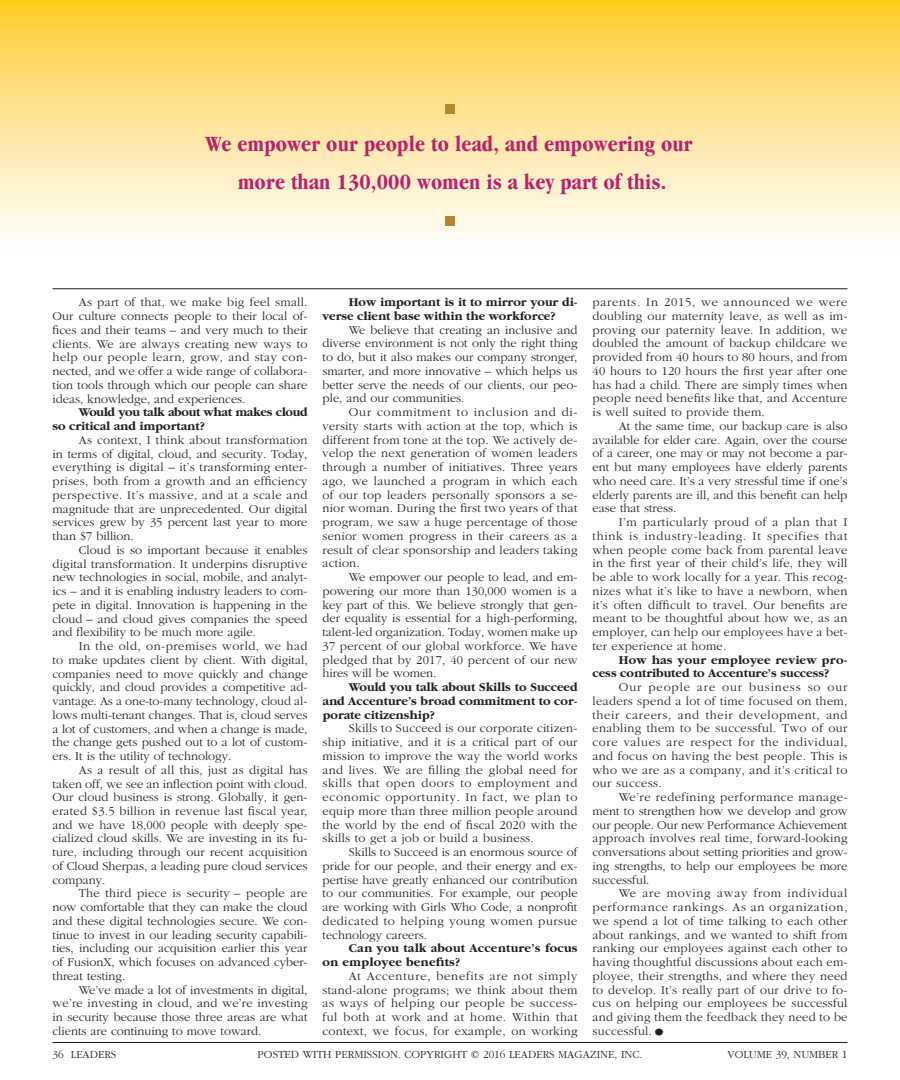
<style>
.page{position:relative;width:900px;height:1080px;background:#fff}
.page>*{position:absolute;margin:0;border:0;box-sizing:border-box;transform-origin:0 0}
.t1{font:700 condensed 22.5px/37.5px "Garamond";letter-spacing:.01em;color:#bf1e6d;text-align:center}
.t2{font:300 12.5px/13.8px "Garamond";color:#231f20;text-align:justify}
.t3{font:700 12.5px/13.8px "Garamond";color:#231f20}
.t4{font:700 12.5px/13.8px "Garamond";letter-spacing:-.02em;color:#231f20}
.t5{font:700 12.5px/13.8px "Garamond";letter-spacing:.02em;color:#231f20}
.t6{font:300 11.25px "Garamond";color:#231f20}
.s1{font-size:22.5px}
</style>
<div class="page">
<svg style="left:0;top:0;width:900px;height:238px"></svg>
<div style="left:445px;top:104px;width:10px;height:10px;background:#b2882f"></div>
<div style="left:445px;top:216px;width:10px;height:10px;background:#b2882f"></div>
<hr style="left:52px;top:288px;width:796px;height:1px;background:#231f20">
<hr style="left:52px;top:1042px;width:796px;height:1px;background:#231f20">
<h1 class="t1" style="left:206px;top:125px;width:489px">We empower our people to lead, and empowering our more than 130,000 women is a key part of this.</h1>
<p class="t2" style="left:52px;top:296px;width:257px;text-indent:26px">As part of that, we make big feel small.<br>Our culture connects people to their local of&shy;fices and their teams – and very much to their clients. We are always creating new ways to help our people learn, grow, and stay con&shy;nected, and we offer a wide range of collabora&shy;tion tools through which our people can share ideas, knowledge, and experiences.</p>
<p class="t4" style="left:52px;top:406px;width:257px;text-indent:26px">Would you talk about what makes cloud so critical and important?</p>
<p class="t2" style="left:52px;top:433px;width:257px;text-indent:26px">As context, I think about transformation in terms of digital, cloud, and security. Today, everything is digital – it’s transforming enter&shy;prises, both from a growth and an efficiency perspective. It’s massive, and at a scale and magnitude that are unprecedented. Our digital services grew by 35 percent last year to more than $7 billion.</p>
<p class="t2" style="left:52px;top:543px;width:257px;text-indent:26px">Cloud is so important because it enables digital transformation. It underpins disruptive new technologies in social, mobile, and analyt&shy;ics – and it is enabling industry leaders to com&shy;pete in digital. Innovation is happening in the cloud – and cloud gives companies the speed and flexibility to be much more agile.</p>
<p class="t2" style="left:52px;top:639px;width:257px;text-indent:26px">In the old, on-premises world, we had to make updates client by client. With digital, companies need to move quickly and change quickly, and cloud provides a competitive ad&shy;vantage. As a one-to-many technology, cloud al&shy;lows multi-tenant changes. That is, cloud serves a lot of customers, and when a change is made, the change gets pushed out to a lot of custom&shy;ers. It is the utility of technology.</p>
<p class="t2" style="left:52px;top:763px;width:257px;text-indent:26px">As a result of all this, just as digital has taken off, we see an inflection point with cloud.<br>Our cloud business is strong. Globally, it gen&shy;erated $3.5 billion in revenue last fiscal year, and we have 18,000 people with deeply spe&shy;cialized cloud skills. We are investing in its fu&shy;ture, including through our recent acquisition of Cloud Sherpas, a leading pure cloud services company.</p>
<p class="t2" style="left:52px;top:887px;width:257px;text-indent:26px">The third piece is security – people are now comfortable that they can make the cloud and these digital technologies secure. We con&shy;tinue to invest in our leading security capabili&shy;ties, including our acquisition earlier this year of FusionX, which focuses on advanced cyber&shy;threat testing.</p>
<p class="t2" style="left:52px;top:983px;width:257px;text-indent:26px">We’ve made a lot of investments in digital, we’re investing in cloud, and we’re investing in security because those three areas are what clients are continuing to move toward.</p>
<p class="t3" style="left:322px;top:296px;width:257px;text-indent:26px">How important is it to mirror your di&shy;verse client base within the workforce?</p>
<p class="t2" style="left:322px;top:323px;width:257px;text-indent:26px">We believe that creating an inclusive and diverse environment is not only the right thing to do, but it also makes our company stronger, smarter, and more innovative – which helps us better serve the needs of our clients, our peo&shy;ple, and our communities.</p>
<p class="t2" style="left:322px;top:406px;width:257px;text-indent:26px">Our commitment to inclusion and di&shy;versity starts with action at the top, which is different from tone at the top. We actively de&shy;velop the next generation of women leaders through a number of initiatives. Three years ago, we launched a program in which each of our top leaders personally sponsors a se&shy;nior woman. During the first two years of that program, we saw a huge percentage of those senior women progress in their careers as a result of clear sponsorship and leaders taking action.</p>
<p class="t2" style="left:322px;top:571px;width:257px;text-indent:26px">We empower our people to lead, and em&shy;powering our more than 130,000 women is a key part of this. We believe strongly that gen&shy;der equality is essential for a high-performing, talent-led organization. Today, women make up 37 percent of our global workforce. We have pledged that by 2017, 40 percent of our new hires will be women.</p>
<p class="t3" style="left:322px;top:681px;width:257px;text-align:justify;text-indent:26px">Would you talk about Skills to Succeed and Accenture’s broad commitment to cor&shy;porate citizenship?</p>
<p class="t2" style="left:322px;top:722px;width:257px;text-indent:26px">Skills to Succeed is our corporate citizen&shy;ship initiative, and it is a critical part of our mission to improve the way the world works and lives. We are filling the global need for skills that open doors to employment and economic opportunity. In fact, we plan to equip more than three million people around the world by the end of fiscal 2020 with the skills to get a job or build a business.</p>
<p class="t2" style="left:322px;top:846px;width:257px;text-indent:26px">Skills to Succeed is an enormous source of pride for our people, and their energy and ex&shy;pertise have greatly enhanced our contribution to our communities. For example, our people are working with Girls Who Code, a nonprofit dedicated to helping young women pursue technology careers.</p>
<p class="t5" style="left:322px;top:942px;width:257px;text-indent:26px">Can you talk about Accenture’s focus on employee benefits?</p>
<p class="t2" style="left:322px;top:969px;width:257px;text-indent:26px">At Accenture, benefits are not simply stand-alone programs; we think about them as ways of helping our people be success&shy;ful both at work and at home. Within that context, we focus, for example, on working</p>
<p class="t2" style="left:592px;top:296px;width:257px">parents. In 2015, we announced we were doubling our maternity leave, as well as im&shy;proving our paternity leave. In addition, we doubled the amount of backup childcare we provided from 40 hours to 80 hours, and from 40 hours to 120 hours the first year after one has had a child. There are simply times when people need benefits like that, and Accenture is well suited to provide them.</p>
<p class="t2" style="left:592px;top:419px;width:257px;text-indent:26px">At the same time, our backup care is also available for elder care. Again, over the course of a career, one may or may not become a par&shy;ent but many employees have elderly parents who need care. It’s a very stressful time if one’s elderly parents are ill, and this benefit can help ease that stress.</p>
<p class="t2" style="left:592px;top:516px;width:257px;text-indent:26px">I’m particularly proud of a plan that I think is industry-leading. It specifies that when people come back from parental leave in the first year of their child’s life, they will be able to work locally for a year. This recog&shy;nizes what it’s like to have a newborn, when it’s often difficult to travel. Our benefits are meant to be thoughtful about how we, as an employer, can help our employees have a bet&shy;ter experience at home.</p>
<p class="t3" style="left:592px;top:653px;width:256px;text-indent:26px">How has your employee review pro&shy;cess contributed to Accenture’s success?</p>
<p class="t2" style="left:592px;top:681px;width:257px;text-indent:26px">Our people are our business so our leaders spend a lot of time focused on them, their careers, and their development, and enabling them to be successful. Two of our core values are respect for the individual, and focus on having the best people. This is who we are as a company, and it’s critical to our success.</p>
<p class="t2" style="left:592px;top:791px;width:257px;text-indent:26px">We’re redefining performance manage&shy;ment to strengthen how we develop and grow our people. Our new Performance Achievement approach involves real time, forward-looking conversations about setting priorities and grow&shy;ing strengths, to help our employees be more successful.</p>
<p class="t2" style="left:592px;top:887px;width:257px;text-indent:26px">We are moving away from individual performance rankings. As an organization, we spend a lot of time talking to each other about rankings, and we wanted to shift from ranking our employees against each other to having thoughtful discussions about each em&shy;ployee, their strengths, and where they need to develop. It’s really part of our drive to fo&shy;cus on helping our employees be successful and giving them the feedback they need to be successful.<span class="s1">•</span></p>
<p class="t6" style="left:52px;top:1048px;width:65px">36 LEADERS</p>
<p class="t6" style="left:258px;top:1048px;width:386px">POSTED WITH PERMISSION. COPYRIGHT © 2016 LEADERS MAGAZINE, INC.</p>
<p class="t6" style="left:728px;top:1048px;width:121px">VOLUME 39, NUMBER 1</p>
</div>
